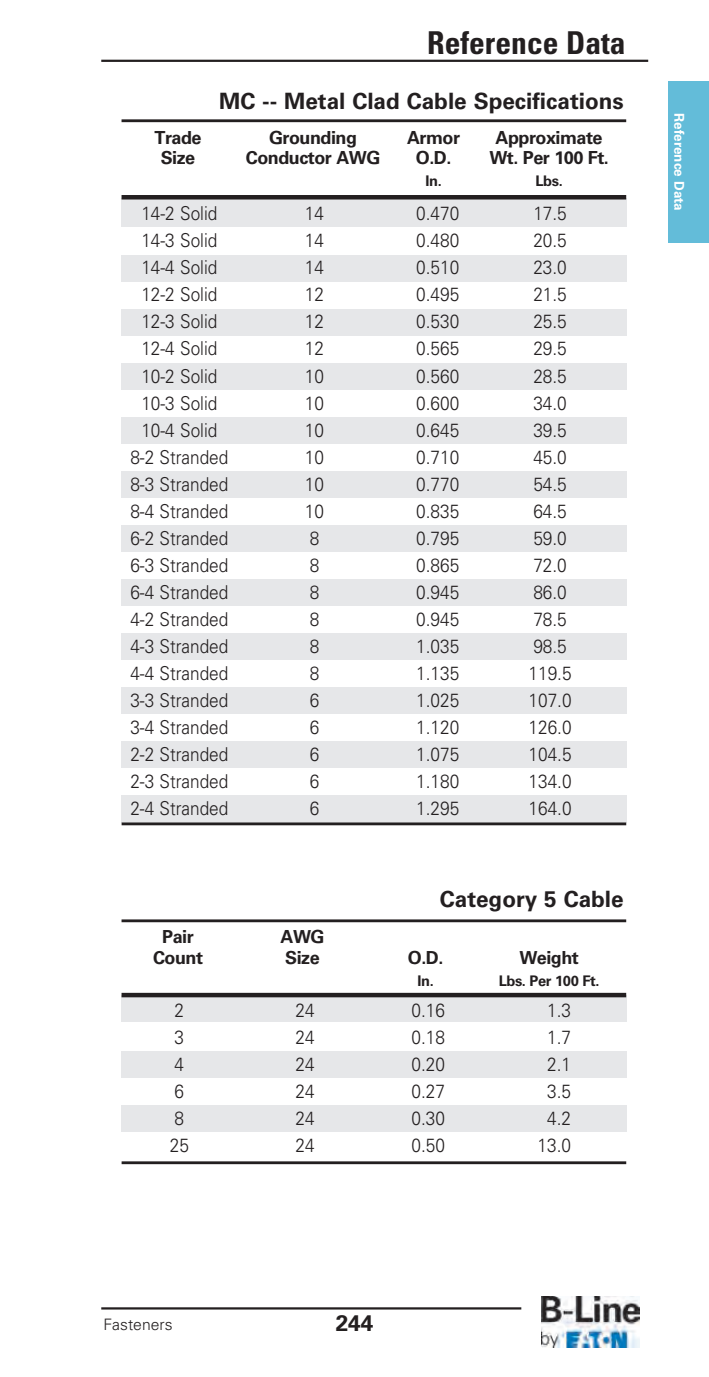
<style>
.page{position:relative;width:709px;height:1377px;background:#fff}
.page>*{position:absolute;margin:0;border:0;box-sizing:border-box;transform-origin:0 0}
.t1{font:700 condensed 31.5px "Univers LT Std";color:#231f20}
.t2{font:700 22.5px "Univers LT Std";color:#231f20}
.t3{font:300 19.12px "Univers LT Std";color:#231f20;scale:.9 1}
.t4{font:700 18px "Univers LT Std";letter-spacing:-.03em;color:#231f20}
.t5{font:300 15.75px "Univers LT Std";color:#231f20}
.t6{font:700 14.62px "Univers LT Std";letter-spacing:-.03em;color:#231f20}
.t7{font:700 13.5px "Univers LT Std";color:#fff}
</style>
<div class="page">
<div style="left:121px;top:199px;width:505px;height:28px;background:#e6e7e9"></div>
<div style="left:121px;top:256px;width:505px;height:26px;background:#e6e7e9"></div>
<div style="left:121px;top:310px;width:505px;height:26px;background:#e6e7e9"></div>
<div style="left:121px;top:364px;width:505px;height:26px;background:#e6e7e9"></div>
<div style="left:121px;top:418px;width:505px;height:26px;background:#e6e7e9"></div>
<div style="left:121px;top:472px;width:505px;height:26px;background:#e6e7e9"></div>
<div style="left:121px;top:526px;width:505px;height:26px;background:#e6e7e9"></div>
<div style="left:121px;top:580px;width:505px;height:26px;background:#e6e7e9"></div>
<div style="left:121px;top:634px;width:505px;height:26px;background:#e6e7e9"></div>
<div style="left:121px;top:688px;width:505px;height:26px;background:#e6e7e9"></div>
<div style="left:121px;top:742px;width:505px;height:26px;background:#e6e7e9"></div>
<div style="left:121px;top:796px;width:505px;height:27px;background:#e6e7e9"></div>
<div style="left:121px;top:996px;width:505px;height:26px;background:#e6e7e9"></div>
<div style="left:121px;top:1052px;width:505px;height:26px;background:#e6e7e9"></div>
<div style="left:121px;top:1106px;width:505px;height:26px;background:#e6e7e9"></div>
<hr style="left:122px;top:119px;width:504px;height:3px;background:#231f20">
<div style="left:122px;top:195px;width:504px;height:5px;background:#231f20"></div>
<hr style="left:122px;top:822px;width:504px;height:3px;background:#231f20">
<hr style="left:122px;top:919px;width:504px;height:3px;background:#231f20">
<hr style="left:122px;top:993px;width:504px;height:4px;background:#231f20">
<hr style="left:122px;top:1161px;width:504px;height:3px;background:#231f20">
<div style="left:668px;top:81px;width:41px;height:162px;background:#63bcd9"></div>
<hr style="left:101px;top:1307px;width:420px;height:3px;background:#231f20">
<hr style="left:101px;top:60px;width:547px;height:2px;background:#231f20">
<img style="left:541px;top:1296px;width:98px;height:51px">
<h1 class="t1" style="left:427px;top:31px;width:200px">Reference Data</h1>
<p class="t2" style="left:219px;top:93px;width:406px">MC -- Metal Clad Cable Specifications</p>
<p class="t4" style="left:155px;top:131px;width:48px">Trade</p>
<p class="t4" style="left:269px;top:131px;width:89px">Grounding</p>
<p class="t4" style="left:407px;top:131px;width:54px">Armor</p>
<p class="t4" style="left:495px;top:131px;width:108px">Approximate</p>
<p class="t4" style="left:161px;top:151px;width:36px">Size</p>
<p class="t4" style="left:246px;top:151px;width:136px">Conductor AWG</p>
<p class="t4" style="left:416px;top:151px;width:37px">O.D.</p>
<p class="t4" style="left:489px;top:151px;width:121px">Wt. Per 100 Ft.</p>
<p class="t6" style="left:425px;top:176px;width:18px">In.</p>
<p class="t6" style="left:535px;top:176px;width:29px">Lbs.</p>
<p class="t3" style="left:141px;top:207px;width:86px">14-2 Solid</p>
<p class="t3" style="left:305px;top:207px;width:23px">14</p>
<p class="t3" style="left:416px;top:207px;width:49px">0.470</p>
<p class="t3" style="left:533px;top:207px;width:39px">17.5</p>
<p class="t3" style="left:141px;top:234px;width:86px">14-3 Solid</p>
<p class="t3" style="left:305px;top:234px;width:23px">14</p>
<p class="t3" style="left:416px;top:234px;width:49px">0.480</p>
<p class="t3" style="left:533px;top:234px;width:39px">20.5</p>
<p class="t3" style="left:141px;top:261px;width:86px">14-4 Solid</p>
<p class="t3" style="left:305px;top:261px;width:23px">14</p>
<p class="t3" style="left:416px;top:261px;width:49px">0.510</p>
<p class="t3" style="left:533px;top:261px;width:39px">23.0</p>
<p class="t3" style="left:141px;top:288px;width:86px">12-2 Solid</p>
<p class="t3" style="left:305px;top:288px;width:23px">12</p>
<p class="t3" style="left:416px;top:288px;width:49px">0.495</p>
<p class="t3" style="left:533px;top:288px;width:39px">21.5</p>
<p class="t3" style="left:141px;top:315px;width:86px">12-3 Solid</p>
<p class="t3" style="left:305px;top:315px;width:23px">12</p>
<p class="t3" style="left:416px;top:315px;width:49px">0.530</p>
<p class="t3" style="left:533px;top:315px;width:39px">25.5</p>
<p class="t3" style="left:141px;top:342px;width:86px">12-4 Solid</p>
<p class="t3" style="left:305px;top:342px;width:23px">12</p>
<p class="t3" style="left:416px;top:342px;width:49px">0.565</p>
<p class="t3" style="left:533px;top:342px;width:39px">29.5</p>
<p class="t3" style="left:141px;top:369px;width:86px">10-2 Solid</p>
<p class="t3" style="left:305px;top:369px;width:23px">10</p>
<p class="t3" style="left:416px;top:369px;width:49px">0.560</p>
<p class="t3" style="left:533px;top:369px;width:39px">28.5</p>
<p class="t3" style="left:141px;top:396px;width:86px">10-3 Solid</p>
<p class="t3" style="left:305px;top:396px;width:23px">10</p>
<p class="t3" style="left:416px;top:396px;width:49px">0.600</p>
<p class="t3" style="left:533px;top:396px;width:39px">34.0</p>
<p class="t3" style="left:141px;top:423px;width:86px">10-4 Solid</p>
<p class="t3" style="left:305px;top:423px;width:23px">10</p>
<p class="t3" style="left:416px;top:423px;width:49px">0.645</p>
<p class="t3" style="left:533px;top:423px;width:39px">39.5</p>
<p class="t3" style="left:130px;top:450px;width:110px">8-2 Stranded</p>
<p class="t3" style="left:305px;top:450px;width:23px">10</p>
<p class="t3" style="left:416px;top:450px;width:49px">0.710</p>
<p class="t3" style="left:533px;top:450px;width:39px">45.0</p>
<p class="t3" style="left:130px;top:477px;width:110px">8-3 Stranded</p>
<p class="t3" style="left:305px;top:477px;width:23px">10</p>
<p class="t3" style="left:416px;top:477px;width:49px">0.770</p>
<p class="t3" style="left:533px;top:477px;width:39px">54.5</p>
<p class="t3" style="left:130px;top:504px;width:110px">8-4 Stranded</p>
<p class="t3" style="left:305px;top:504px;width:23px">10</p>
<p class="t3" style="left:416px;top:504px;width:49px">0.835</p>
<p class="t3" style="left:533px;top:504px;width:39px">64.5</p>
<p class="t3" style="left:130px;top:531px;width:110px">6-2 Stranded</p>
<p class="t3" style="left:310px;top:531px;width:12px">8</p>
<p class="t3" style="left:416px;top:531px;width:49px">0.795</p>
<p class="t3" style="left:533px;top:531px;width:39px">59.0</p>
<p class="t3" style="left:130px;top:558px;width:110px">6-3 Stranded</p>
<p class="t3" style="left:310px;top:558px;width:12px">8</p>
<p class="t3" style="left:416px;top:558px;width:49px">0.865</p>
<p class="t3" style="left:533px;top:558px;width:39px">72.0</p>
<p class="t3" style="left:130px;top:585px;width:110px">6-4 Stranded</p>
<p class="t3" style="left:310px;top:585px;width:12px">8</p>
<p class="t3" style="left:416px;top:585px;width:49px">0.945</p>
<p class="t3" style="left:533px;top:585px;width:39px">86.0</p>
<p class="t3" style="left:130px;top:612px;width:110px">4-2 Stranded</p>
<p class="t3" style="left:310px;top:612px;width:12px">8</p>
<p class="t3" style="left:416px;top:612px;width:49px">0.945</p>
<p class="t3" style="left:533px;top:612px;width:39px">78.5</p>
<p class="t3" style="left:130px;top:639px;width:110px">4-3 Stranded</p>
<p class="t3" style="left:310px;top:639px;width:12px">8</p>
<p class="t3" style="left:416px;top:639px;width:49px">1.035</p>
<p class="t3" style="left:533px;top:639px;width:39px">98.5</p>
<p class="t3" style="left:130px;top:666px;width:110px">4-4 Stranded</p>
<p class="t3" style="left:310px;top:666px;width:12px">8</p>
<p class="t3" style="left:416px;top:666px;width:49px">1.135</p>
<p class="t3" style="left:528px;top:666px;width:49px">119.5</p>
<p class="t3" style="left:130px;top:693px;width:110px">3-3 Stranded</p>
<p class="t3" style="left:310px;top:693px;width:12px">6</p>
<p class="t3" style="left:416px;top:693px;width:49px">1.025</p>
<p class="t3" style="left:528px;top:693px;width:49px">107.0</p>
<p class="t3" style="left:130px;top:720px;width:110px">3-4 Stranded</p>
<p class="t3" style="left:310px;top:720px;width:12px">6</p>
<p class="t3" style="left:416px;top:720px;width:49px">1.120</p>
<p class="t3" style="left:528px;top:720px;width:49px">126.0</p>
<p class="t3" style="left:130px;top:747px;width:110px">2-2 Stranded</p>
<p class="t3" style="left:310px;top:747px;width:12px">6</p>
<p class="t3" style="left:416px;top:747px;width:49px">1.075</p>
<p class="t3" style="left:528px;top:747px;width:49px">104.5</p>
<p class="t3" style="left:130px;top:774px;width:110px">2-3 Stranded</p>
<p class="t3" style="left:310px;top:774px;width:12px">6</p>
<p class="t3" style="left:416px;top:774px;width:49px">1.180</p>
<p class="t3" style="left:528px;top:774px;width:49px">134.0</p>
<p class="t3" style="left:130px;top:801px;width:110px">2-4 Stranded</p>
<p class="t3" style="left:310px;top:801px;width:12px">6</p>
<p class="t3" style="left:416px;top:801px;width:49px">1.295</p>
<p class="t3" style="left:528px;top:801px;width:49px">164.0</p>
<p class="t2" style="left:440px;top:891px;width:185px">Category 5 Cable</p>
<p class="t4" style="left:162px;top:931px;width:33px">Pair</p>
<p class="t4" style="left:280px;top:931px;width:45px">AWG</p>
<p class="t4" style="left:153px;top:951px;width:51px">Count</p>
<p class="t4" style="left:285px;top:951px;width:36px">Size</p>
<p class="t4" style="left:408px;top:951px;width:37px">O.D.</p>
<p class="t4" style="left:519px;top:951px;width:61px">Weight</p>
<p class="t6" style="left:417px;top:976px;width:18px">In.</p>
<p class="t6" style="left:499px;top:976px;width:102px">Lbs. Per 100 Ft.</p>
<p class="t3" style="left:175px;top:1004px;width:12px">2</p>
<p class="t3" style="left:296px;top:1004px;width:23px">24</p>
<p class="t3" style="left:411px;top:1004px;width:39px">0.16</p>
<p class="t3" style="left:547px;top:1004px;width:28px">1.3</p>
<p class="t3" style="left:175px;top:1031px;width:12px">3</p>
<p class="t3" style="left:296px;top:1031px;width:23px">24</p>
<p class="t3" style="left:411px;top:1031px;width:39px">0.18</p>
<p class="t3" style="left:547px;top:1031px;width:28px">1.7</p>
<p class="t3" style="left:175px;top:1058px;width:12px">4</p>
<p class="t3" style="left:296px;top:1058px;width:23px">24</p>
<p class="t3" style="left:411px;top:1058px;width:39px">0.20</p>
<p class="t3" style="left:547px;top:1058px;width:28px">2.1</p>
<p class="t3" style="left:175px;top:1085px;width:12px">6</p>
<p class="t3" style="left:296px;top:1085px;width:23px">24</p>
<p class="t3" style="left:411px;top:1085px;width:39px">0.27</p>
<p class="t3" style="left:547px;top:1085px;width:28px">3.5</p>
<p class="t3" style="left:175px;top:1112px;width:12px">8</p>
<p class="t3" style="left:296px;top:1112px;width:23px">24</p>
<p class="t3" style="left:411px;top:1112px;width:39px">0.30</p>
<p class="t3" style="left:547px;top:1112px;width:28px">4.2</p>
<p class="t3" style="left:170px;top:1139px;width:23px">25</p>
<p class="t3" style="left:296px;top:1139px;width:23px">24</p>
<p class="t3" style="left:411px;top:1139px;width:39px">0.50</p>
<p class="t3" style="left:537px;top:1139px;width:39px">13.0</p>
<p class="t7" style="left:684px;top:113px;width:99px;rotate:90deg">Reference Data</p>
<p class="t5" style="left:103px;top:1319px;width:71px">Fasteners</p>
<p class="t2" style="left:336px;top:1314px;width:39px">244</p>
</div>
